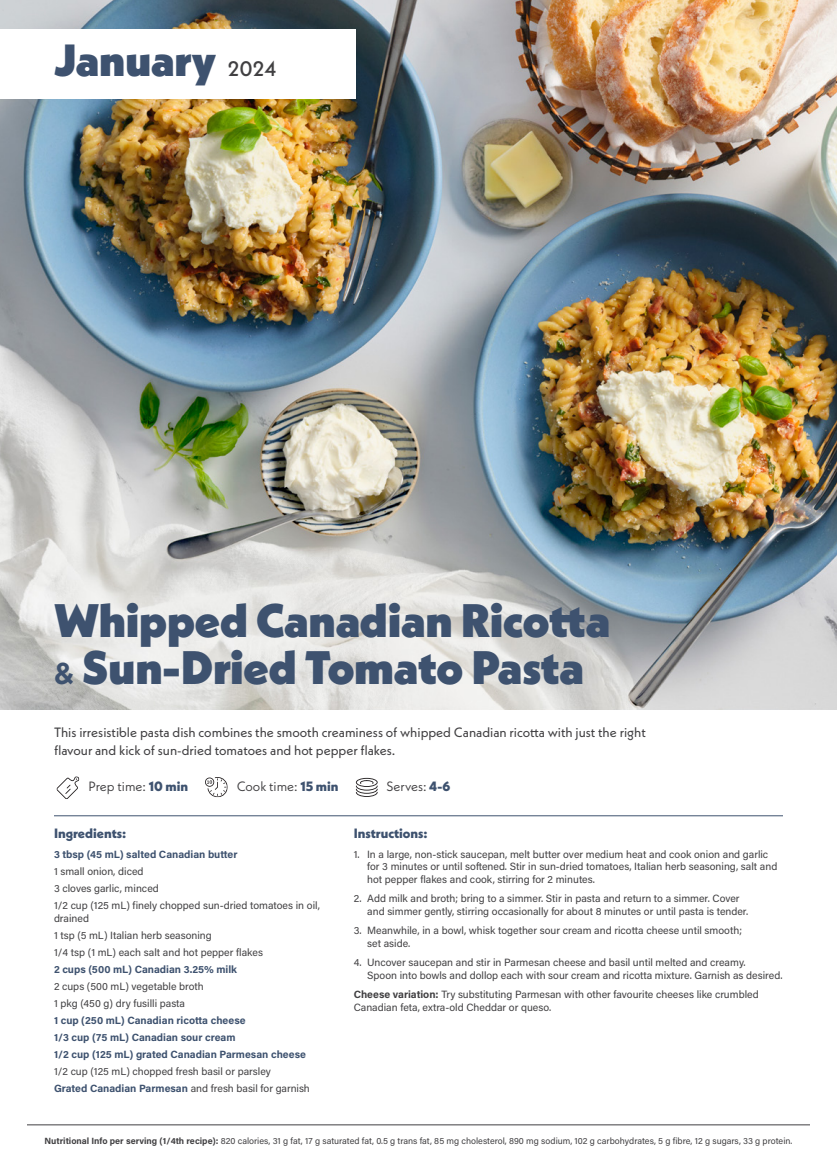
<style>
.page{position:relative;width:837px;height:1168px;background:#fff}
.page>*{position:absolute;margin:0;border:0;box-sizing:border-box;transform-origin:0 0}
.Recipe_Names{font:900 46.95px "Neue Kabel";letter-spacing:-.005em;color:#3e526f}
.Recipe_Names-2{font:900 45px "Neue Kabel";color:#3e526f}
.About_the_Dish{font:13.5px/18px "Neue Kabel";color:#414042}
.About_the_Dish-2{font:13.5px "Neue Kabel";color:#414042}
.About_the_Dish-3{font:800 13.5px "Neue Kabel";color:#3e526f}
.Body_text{font:10.5px/12.6px "Acumin Pro";color:#414042}
.Ingredients{font:10.5px/12.8px "Acumin Pro";color:#414042}
.Ingredients-2{font:700 10.5px "Acumin Pro";color:#3e526f}
.Body_text-2{font:9px "Acumin Pro";color:#414042}
.s1{font-weight:500;font-size:21px;color:#414042}
.s2{font-weight:700;font-size:30.15px}
.s3{font-weight:800;color:#3e526f}
.s4{font-weight:700;color:#3e526f}
.s5{font-weight:700}
</style>
<div class="page">
<hr style="left:27px;top:1124px;width:783px;height:1px;background:#414042">
<svg style="left:56px;top:776px;width:23px;height:23px"></svg>
<svg style="left:205px;top:777px;width:23px;height:20px"></svg>
<svg style="left:356px;top:778px;width:22px;height:19px"></svg>
<hr style="left:54px;top:815px;width:729px;height:1px;background:#3e526f">
<img style="left:0;top:0;width:837px;height:709px">
<div style="left:0;top:29px;width:355px;height:69px;background:#fff"></div>
<p class="Recipe_Names-2" style="left:54px;top:32px;width:224px">January <span class="s1">2024</span></p>
<p class="Recipe_Names" style="left:54px;top:590px;width:558px">Whipped Canadian Ricotta</p>
<p class="Recipe_Names" style="left:54px;top:638px;width:531px"><span class="s2">&amp;</span> Sun-Dried Tomato Pasta</p>
<p class="About_the_Dish" style="left:54px;top:723px;width:593px">This irresistible pasta dish combines the smooth creaminess of whipped Canadian ricotta with just the right flavour and kick of sun-dried tomatoes and hot pepper flakes.</p>
<p class="About_the_Dish-2" style="left:88px;top:778px;width:101px">Prep time: <span class="s3">10 min</span></p>
<p class="About_the_Dish-2" style="left:237px;top:778px;width:103px">Cook time: <span class="s3">15 min</span></p>
<p class="About_the_Dish-2" style="left:386px;top:778px;width:65px">Serves: <span class="s3">4-6</span></p>
<p class="About_the_Dish-3" style="left:54px;top:825px;width:74px">Ingredients:</p>
<p class="Ingredients-2" style="left:54px;top:847px;width:185px">3 tbsp (45 mL) salted Canadian butter</p>
<p class="Ingredients" style="left:54px;top:864px;width:91px">1 small onion, diced</p>
<p class="Ingredients" style="left:54px;top:881px;width:106px">3 cloves garlic, minced</p>
<p class="Ingredients" style="left:54px;top:898px;width:267px">1/2 cup (125 mL) finely chopped sun-dried tomatoes in oil, drained</p>
<p class="Ingredients" style="left:54px;top:928px;width:159px">1 tsp (5 mL) Italian herb seasoning</p>
<p class="Ingredients" style="left:54px;top:945px;width:211px">1/4 tsp (1 mL) each salt and hot pepper flakes</p>
<p class="Ingredients-2" style="left:54px;top:962px;width:185px">2 cups (500 mL) Canadian 3.25% milk</p>
<p class="Ingredients" style="left:54px;top:979px;width:151px">2 cups (500 mL) vegetable broth</p>
<p class="Ingredients" style="left:54px;top:996px;width:133px">1 pkg (450 g) dry fusilli pasta</p>
<p class="Ingredients-2" style="left:54px;top:1013px;width:193px">1 cup (250 mL) Canadian ricotta cheese</p>
<p class="Ingredients-2" style="left:54px;top:1030px;width:183px">1/3 cup (75 mL) Canadian sour cream</p>
<p class="Ingredients-2" style="left:54px;top:1047px;width:254px">1/2 cup (125 mL) grated Canadian Parmesan cheese</p>
<p class="Ingredients" style="left:54px;top:1065px;width:219px">1/2 cup (125 mL) chopped fresh basil or parsley</p>
<p class="Ingredients" style="left:54px;top:1082px;width:257px"><span class="s4">Grated Canadian Parmesan</span> and fresh basil for garnish</p>
<p class="About_the_Dish-3" style="left:354px;top:825px;width:76px">Instructions:</p>
<p class="Body_text" style="left:367px;top:847px;width:412px;text-indent:-14px">1. In a large, non-stick saucepan, melt butter over medium heat and cook onion and garlic for 3 minutes or until softened. Stir in sun-dried tomatoes, Italian herb seasoning, salt and hot pepper flakes and cook, stirring for 2 minutes.</p>
<p class="Body_text" style="left:367px;top:892px;width:382px;text-indent:-14px">2. Add milk and broth; bring to a simmer. Stir in pasta and return to a simmer. Cover and simmer gently, stirring occasionally for about 8 minutes or until pasta is tender.</p>
<p class="Body_text" style="left:367px;top:924px;width:376px;text-indent:-14px">3. Meanwhile, in a bowl, whisk together sour cream and ricotta cheese until smooth; set aside.</p>
<p class="Body_text" style="left:367px;top:955px;width:417px;text-indent:-14px">4. Uncover saucepan and stir in Parmesan cheese and basil until melted and creamy.<br>Spoon into bowls and dollop each with sour cream and ricotta mixture. Garnish as desired.</p>
<p class="Body_text" style="left:354px;top:987px;width:407px"><span class="s5">Cheese variation:</span> Try substituting Parmesan with other favourite cheeses like crumbled<br>Canadian feta, extra-old Cheddar or queso.</p>
<p class="Body_text-2" style="left:45px;top:1135px;width:749px"><span class="s5">Nutritional Info per serving (1/4th recipe):</span> 820 calories, 31 g fat, 17 g saturated fat, 0.5 g trans fat, 85 mg cholesterol, 890 mg sodium, 102 g carbohydrates, 5 g fibre, 12 g sugars, 33 g protein.</p>
</div>
